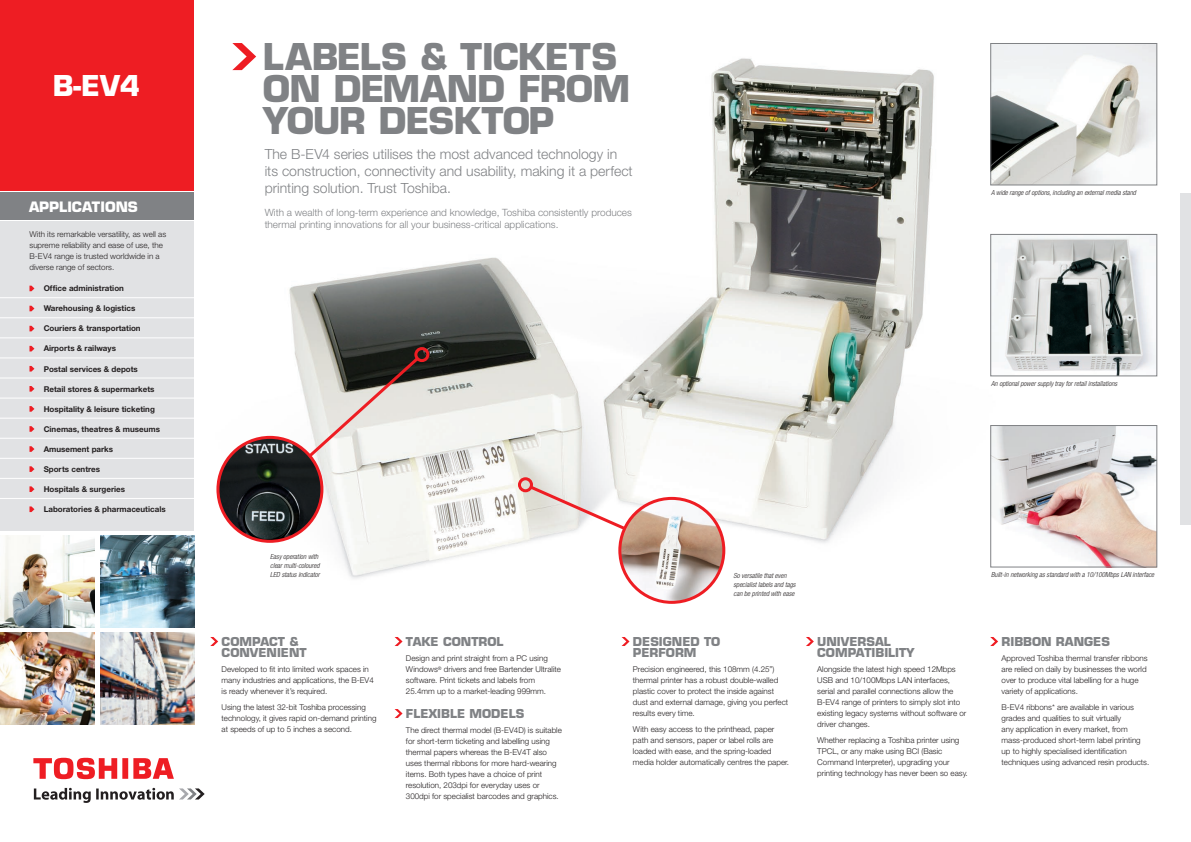
<style>
.page{position:relative;width:1191px;height:842px;background:#fff}
.page>*{position:absolute;margin:0;border:0;box-sizing:border-box;transform-origin:0 0}
.t1{font:700 36px/32px "Eurostile";letter-spacing:-.02em;color:#808285}
.t2{font:700 28px "Eurostile";color:#fff}
.t3{font:300 14px/17px "Helvetica Neue";color:#808285}
.t4{font:700 14px "Eurostile";color:#fff}
.t5{font:700 12px/11px "Eurostile";color:#808285}
.t6{font:300 10px/12px "Helvetica Neue";color:#808285}
.t7{font:300 8px/11px "Helvetica Neue";color:#231f20}
.t8{font:700 8px "Helvetica Neue";color:#231f20}
.t9{font:italic 300 condensed 7px/9px "Helvetica Neue";color:#231f20}
</style>
<div class="page">
<img style="left:133px;top:43px;width:1025px;height:669px">
<div style="left:0;top:221px;width:194px;height:309px;background:#e1e2e4"></div>
<div style="left:0;top:193px;width:194px;height:27px;background:#808285"></div>
<img style="left:100px;top:536px;width:94px;height:91px">
<img style="left:0;top:536px;width:94px;height:91px">
<img style="left:100px;top:633px;width:94px;height:91px">
<img style="left:0;top:633px;width:94px;height:91px">
<div style="left:0;top:0;width:194px;height:191px;background:#ee1d23"></div>
<div style="left:122px;top:758px;width:6px;height:21px;background:#ee1d23"></div>
<svg style="left:133px;top:758px;width:41px;height:21px"></svg>
<svg style="left:33px;top:757px;width:84px;height:22px"></svg>
<svg style="left:34px;top:788px;width:171px;height:15px"></svg>
<div style="left:1179px;top:193px;width:12px;height:331px;background:#e1e2e4"></div>
<hr style="left:0;top:297px;width:194px;height:1px;background:#fff">
<hr style="left:0;top:317px;width:194px;height:1px;background:#fff">
<hr style="left:0;top:337px;width:194px;height:1px;background:#fff">
<hr style="left:0;top:357px;width:194px;height:1px;background:#fff">
<hr style="left:0;top:377px;width:194px;height:1px;background:#fff">
<hr style="left:0;top:398px;width:194px;height:1px;background:#fff">
<hr style="left:0;top:418px;width:194px;height:1px;background:#fff">
<hr style="left:0;top:438px;width:194px;height:1px;background:#fff">
<hr style="left:0;top:458px;width:194px;height:1px;background:#fff">
<hr style="left:0;top:478px;width:194px;height:1px;background:#fff">
<hr style="left:0;top:498px;width:194px;height:1px;background:#fff">
<svg style="left:29px;top:286px;width:5px;height:5px"></svg>
<svg style="left:29px;top:306px;width:5px;height:5px"></svg>
<svg style="left:29px;top:326px;width:5px;height:5px"></svg>
<svg style="left:29px;top:346px;width:5px;height:5px"></svg>
<svg style="left:29px;top:366px;width:5px;height:6px"></svg>
<svg style="left:29px;top:386px;width:5px;height:6px"></svg>
<svg style="left:29px;top:406px;width:5px;height:6px"></svg>
<svg style="left:29px;top:426px;width:5px;height:6px"></svg>
<svg style="left:29px;top:446px;width:5px;height:6px"></svg>
<svg style="left:29px;top:466px;width:5px;height:6px"></svg>
<svg style="left:29px;top:486px;width:5px;height:6px"></svg>
<svg style="left:29px;top:506px;width:5px;height:6px"></svg>
<img style="left:992px;top:427px;width:163px;height:138px">
<div style="left:990px;top:425px;width:167px;height:142px;border:1px solid #808285"></div>
<img style="left:992px;top:236px;width:163px;height:138px">
<div style="left:990px;top:234px;width:167px;height:142px;border:1px solid #808285"></div>
<img style="left:992px;top:45px;width:163px;height:138px">
<div style="left:990px;top:43px;width:167px;height:142px;border:1px solid #808285"></div>
<svg style="left:268px;top:354px;width:154px;height:140px"></svg>
<div style="left:414px;top:347px;width:15px;height:15px;border:3px solid #ee1d23;border-radius:50%"></div>
<svg style="left:232px;top:43px;width:24px;height:27px"></svg>
<img style="left:218px;top:437px;width:104px;height:104px;border-radius:50%">
<div style="left:216px;top:436px;width:107px;height:107px;border:3px solid #ee1d23;border-radius:50%"></div>
<svg style="left:527px;top:483px;width:147px;height:69px"></svg>
<div style="left:518px;top:477px;width:15px;height:15px;border:3px solid #ee1d23;border-radius:50%"></div>
<img style="left:620px;top:498px;width:104px;height:104px;border-radius:50%">
<div style="left:618px;top:497px;width:107px;height:107px;border:3px solid #ee1d23;border-radius:50%"></div>
<svg style="left:210px;top:637px;width:8px;height:9px"></svg>
<svg style="left:394px;top:637px;width:8px;height:9px"></svg>
<svg style="left:394px;top:709px;width:8px;height:9px"></svg>
<svg style="left:621px;top:637px;width:8px;height:9px"></svg>
<svg style="left:806px;top:637px;width:8px;height:9px"></svg>
<svg style="left:990px;top:637px;width:8px;height:9px"></svg>
<h2 class="t2" style="left:53px;top:68px;width:89px">B-EV4</h2>
<h3 class="t4" style="left:29px;top:198px;width:110px">APPLICATIONS</h3>
<p class="t7" style="left:29px;top:229px;width:138px">With its remarkable versatility, as well as supreme reliability and ease of use, the B-EV4 range is trusted worldwide in a diverse range of sectors.</p>
<p class="t8" style="left:44px;top:283px;width:82px">Office administration</p>
<p class="t8" style="left:44px;top:304px;width:93px">Warehousing &amp; logistics</p>
<p class="t8" style="left:44px;top:324px;width:99px">Couriers &amp; transportation</p>
<p class="t8" style="left:44px;top:344px;width:74px">Airports &amp; railways</p>
<p class="t8" style="left:44px;top:364px;width:96px">Postal services &amp; depots</p>
<p class="t8" style="left:44px;top:384px;width:112px">Retail stores &amp; supermarkets</p>
<p class="t8" style="left:44px;top:404px;width:113px">Hospitality &amp; leisure ticketing</p>
<p class="t8" style="left:44px;top:424px;width:118px">Cinemas, theatres &amp; museums</p>
<p class="t8" style="left:44px;top:444px;width:71px">Amusement parks</p>
<p class="t8" style="left:44px;top:464px;width:58px">Sports centres</p>
<p class="t8" style="left:44px;top:484px;width:83px">Hospitals &amp; surgeries</p>
<p class="t8" style="left:44px;top:504px;width:124px">Laboratories &amp; pharmaceuticals</p>
<h1 class="t1" style="left:263px;top:41px;width:369px">LABELS &amp; TICKETS<br>ON DEMAND FROM<br>YOUR DESKTOP</h1>
<h3 class="t3" style="left:265px;top:145px;width:369px">The B-EV4 series utilises the most advanced technology in its construction, connectivity and usability, making it a perfect printing solution. Trust Toshiba.</h3>
<p class="t6" style="left:265px;top:207px;width:369px">With a wealth of long-term experience and knowledge, Toshiba consistently produces thermal printing innovations for all your business-critical applications.</p>
<p class="t9" style="left:991px;top:188px;width:146px">A wide range of options, including an external media stand</p>
<p class="t9" style="left:991px;top:379px;width:128px">An optional power supply tray for retail installations</p>
<p class="t9" style="left:270px;top:552px;width:51px">Easy operation with clear multi-coloured<br>LED status indicator</p>
<h3 class="t5" style="left:222px;top:636px;width:87px">COMPACT &amp;<br>CONVENIENT</h3>
<p class="t7" style="left:222px;top:664px;width:154px">Developed to fit into limited work spaces in many industries and applications, the B-EV4 is ready whenever it’s required.</p>
<p class="t7" style="left:222px;top:701px;width:156px">Using the latest 32-bit Toshiba processing technology, it gives rapid on-demand printing at speeds of up to 5 inches a second.</p>
<h3 class="t5" style="left:406px;top:636px;width:99px">TAKE CONTROL</h3>
<p class="t7" style="left:406px;top:653px;width:157px">Design and print straight from a PC using Windows<sup>®</sup> drivers and free Bartender Ultralite software. Print tickets and labels from 25.4mm up to a market-leading 999mm.</p>
<h3 class="t5" style="left:406px;top:708px;width:120px">FLEXIBLE MODELS</h3>
<p class="t7" style="left:406px;top:725px;width:157px">The direct thermal model (B-EV4D) is suitable for short-term ticketing and labelling using thermal papers whereas the B-EV4T also uses thermal ribbons for more hard-wearing items. Both types have a choice of print resolution, 203dpi for everyday uses or 300dpi for specialist barcodes and graphics.</p>
<p class="t9" style="left:733px;top:571px;width:64px">So versatile that even specialist labels and tags can be printed with ease</p>
<h3 class="t5" style="left:633px;top:636px;width:89px">DESIGNED TO<br>PERFORM</h3>
<p class="t7" style="left:633px;top:664px;width:157px">Precision engineered, this 108mm (4.25”) thermal printer has a robust double-walled plastic cover to protect the inside against dust and external damage, giving you perfect results every time.</p>
<p class="t7" style="left:633px;top:723px;width:158px">With easy access to the printhead, paper path and sensors, paper or label rolls are loaded with ease, and the spring-loaded media holder automatically centres the paper.</p>
<h3 class="t5" style="left:817px;top:636px;width:99px">UNIVERSAL<br>COMPATIBILITY</h3>
<p class="t7" style="left:817px;top:664px;width:151px">Alongside the latest high speed 12Mbps USB and 10/100Mbps LAN interfaces, serial and parallel connections allow the B-EV4 range of printers to simply slot into existing legacy systems without software or driver changes.</p>
<p class="t7" style="left:817px;top:734px;width:152px">Whether replacing a Toshiba printer using TPCL, or any make using BCI (Basic Command Interpreter), upgrading your printing technology has never been so easy.</p>
<p class="t9" style="left:991px;top:570px;width:165px">Built-in networking as standard with a 10/100Mbps LAN interface</p>
<h3 class="t5" style="left:1001px;top:636px;width:110px">RIBBON RANGES</h3>
<p class="t7" style="left:1001px;top:653px;width:148px">Approved Toshiba thermal transfer ribbons are relied on daily by businesses the world over to produce vital labelling for a huge variety of applications.</p>
<p class="t7" style="left:1001px;top:701px;width:149px">B-EV4 ribbons* are available in various grades and qualities to suit virtually<br>any application in every market, from mass-produced short-term label printing up to highly specialised identification techniques using advanced resin products.</p>
</div>
